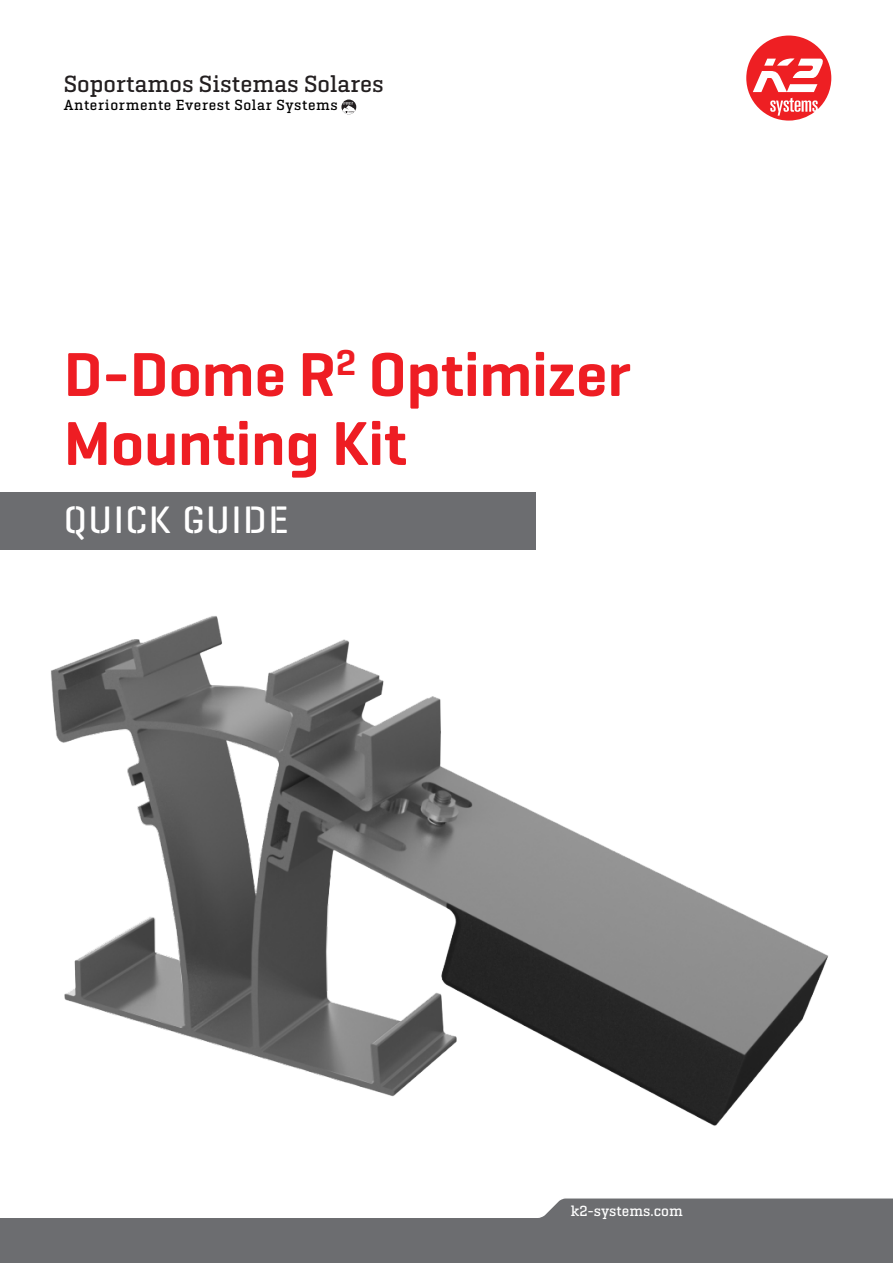
<style>
.page{position:relative;width:893px;height:1263px;background:#fff}
.page>*{position:absolute;margin:0;border:0;box-sizing:border-box;transform-origin:0 0}
.Title_H3{font:600 63px/69px "K2 Geogrotesque";color:#ee1d23}
.Title_H2{font:500 39px "K2 Geogrotesque Stencil B";letter-spacing:.04em;color:#fff}
.t1{font:500 24px "K2 Geogrotesque Slab";color:#231f20}
.t2{font:500 15px "K2 Geogrotesque Slab";letter-spacing:.04em;color:#000}
.t3{font:500 15px "K2 Geogrotesque Slab";color:#fff}
</style>
<div class="page">
<img style="left:51px;top:616px;width:777px;height:510px">
<div style="left:0;top:1219px;width:893px;height:44px;background:#6c6d70"></div>
<svg style="left:746px;top:36px;width:85px;height:85px"></svg>
<svg style="left:341px;top:100px;width:15px;height:14px"></svg>
<div style="left:0;top:492px;width:536px;height:57px;background:#6c6d70"></div>
<svg style="left:0;top:1198px;width:893px;height:21px"></svg>
<h3 class="t1" style="left:64px;top:69px;width:322px">Soportamos Sistemas Solares</h3>
<p class="t2" style="left:64px;top:96px;width:276px">Anteriormente Everest Solar Systems</p>
<p class="Title_H3" style="left:64px;top:339px;width:569px">D-Dome R<sup>2</sup> Optimizer<br>Mounting Kit</p>
<p class="Title_H2" style="left:64px;top:496px;width:226px">QUICK GUIDE</p>
<p class="t3" style="left:571px;top:1201px;width:113px">k2-systems.com</p>
</div>
